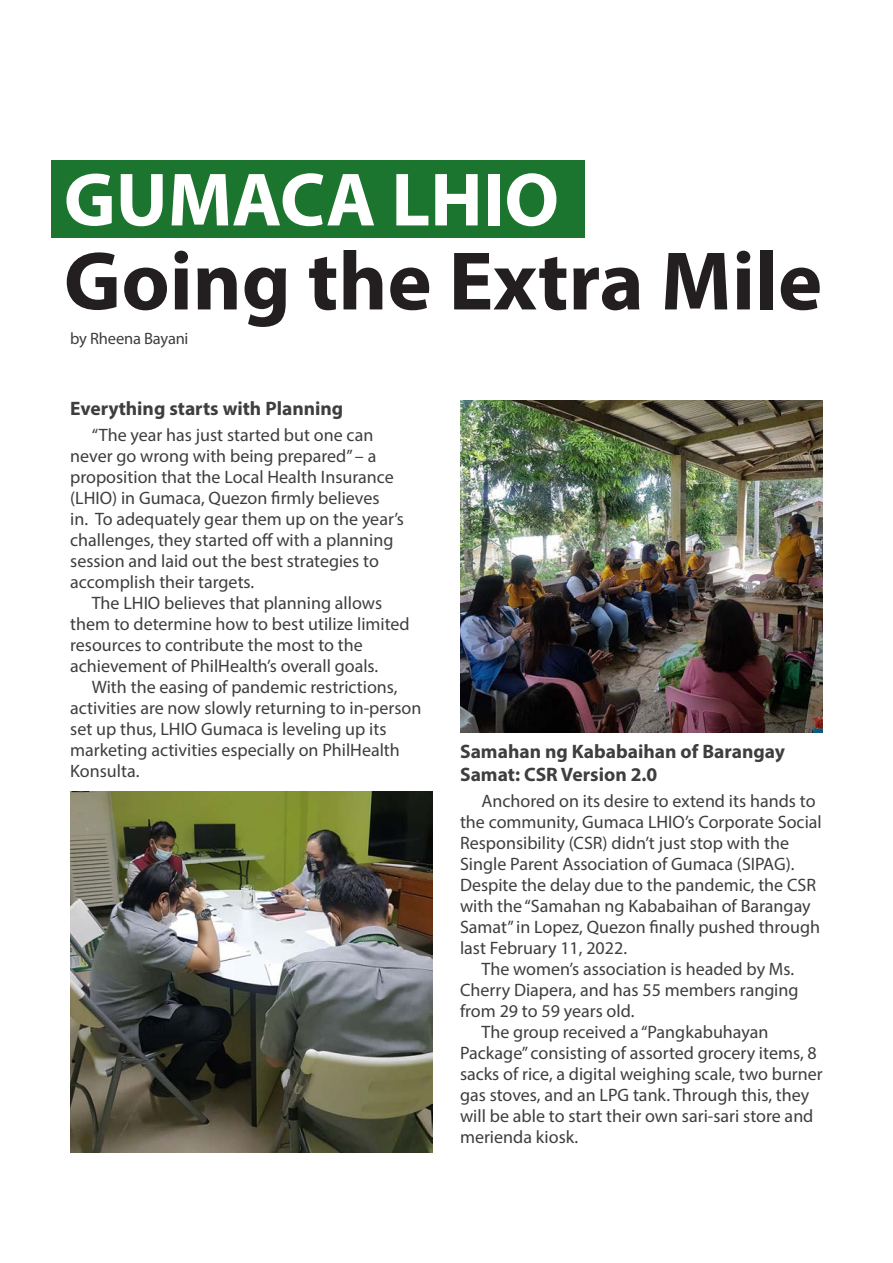
<style>
.page{position:relative;width:893px;height:1263px;background:#fff}
.page>*{position:absolute;margin:0;border:0;box-sizing:border-box;transform-origin:0 0}
.Normal__Web{font:700 83.7px "Myriad Pro";color:#231f20}
.Normal__Web-2{font:700 76.2px "Myriad Pro";color:#fff}
.Normal__Web-3{font:700 19.5px/22.5px "Myriad Pro";color:#3e3e3f}
.Normal__Web-4{font:18px/21px "Myriad Pro";color:#3e3e3f}
.Normal__Web-5{font:16.5px "Myriad Pro";letter-spacing:-.01em;color:#3e3e3f}
</style>
<div class="page">
<div style="left:51px;top:160px;width:534px;height:78px;background:#1c752e"></div>
<img style="left:70px;top:791px;width:363px;height:361px">
<img style="left:460px;top:400px;width:363px;height:333px">
<p class="Normal__Web-2" style="left:64px;top:150px;width:497px">GUMACA LHIO</p>
<p class="Normal__Web" style="left:64px;top:227px;width:760px">Going the Extra Mile</p>
<p class="Normal__Web-5" style="left:70px;top:328px;width:120px">by Rheena Bayani</p>
<p class="Normal__Web-3" style="left:70px;top:396px;width:275px">Everything starts with Planning</p>
<p class="Normal__Web-4" style="left:70px;top:424px;width:335px;text-indent:22px">“The year has just started but one can never go wrong with being prepared” – a proposition that the Local Health Insurance (LHIO) in Gumaca, Quezon firmly believes<br>in. To adequately gear them up on the year’s challenges, they started off with a planning session and laid out the best strategies to accomplish their targets.</p>
<p class="Normal__Web-4" style="left:70px;top:592px;width:341px;text-indent:22px">The LHIO believes that planning allows them to determine how to best utilize limited resources to contribute the most to the achievement of PhilHealth’s overall goals.</p>
<p class="Normal__Web-4" style="left:70px;top:676px;width:353px;text-indent:22px">With the easing of pandemic restrictions, activities are now slowly returning to in-person set up thus, LHIO Gumaca is leveling up its marketing activities especially on PhilHealth Konsulta.</p>
<p class="Normal__Web-3" style="left:460px;top:740px;width:327px">Samahan ng Kababaihan of Barangay<br>Samat: CSR Version 2.0</p>
<p class="Normal__Web-4" style="left:460px;top:790px;width:363px;text-indent:22px">Anchored on its desire to extend its hands to the community, Gumaca LHIO’s Corporate Social Responsibility (CSR) didn’t just stop with the Single Parent Association of Gumaca (SIPAG).<br>Despite the delay due to the pandemic, the CSR with the “Samahan ng Kababaihan of Barangay Samat” in Lopez, Quezon finally pushed through last February 11, 2022.</p>
<p class="Normal__Web-4" style="left:460px;top:958px;width:340px;text-indent:22px">The women’s association is headed by Ms.<br>Cherry Diapera, and has 55 members ranging from 29 to 59 years old.</p>
<p class="Normal__Web-4" style="left:460px;top:1021px;width:364px;text-indent:22px">The group received a “Pangkabuhayan Package” consisting of assorted grocery items, 8 sacks of rice, a digital weighing scale, two burner gas stoves, and an LPG tank. Through this, they will be able to start their own sari-sari store and merienda kiosk.</p>
</div>
